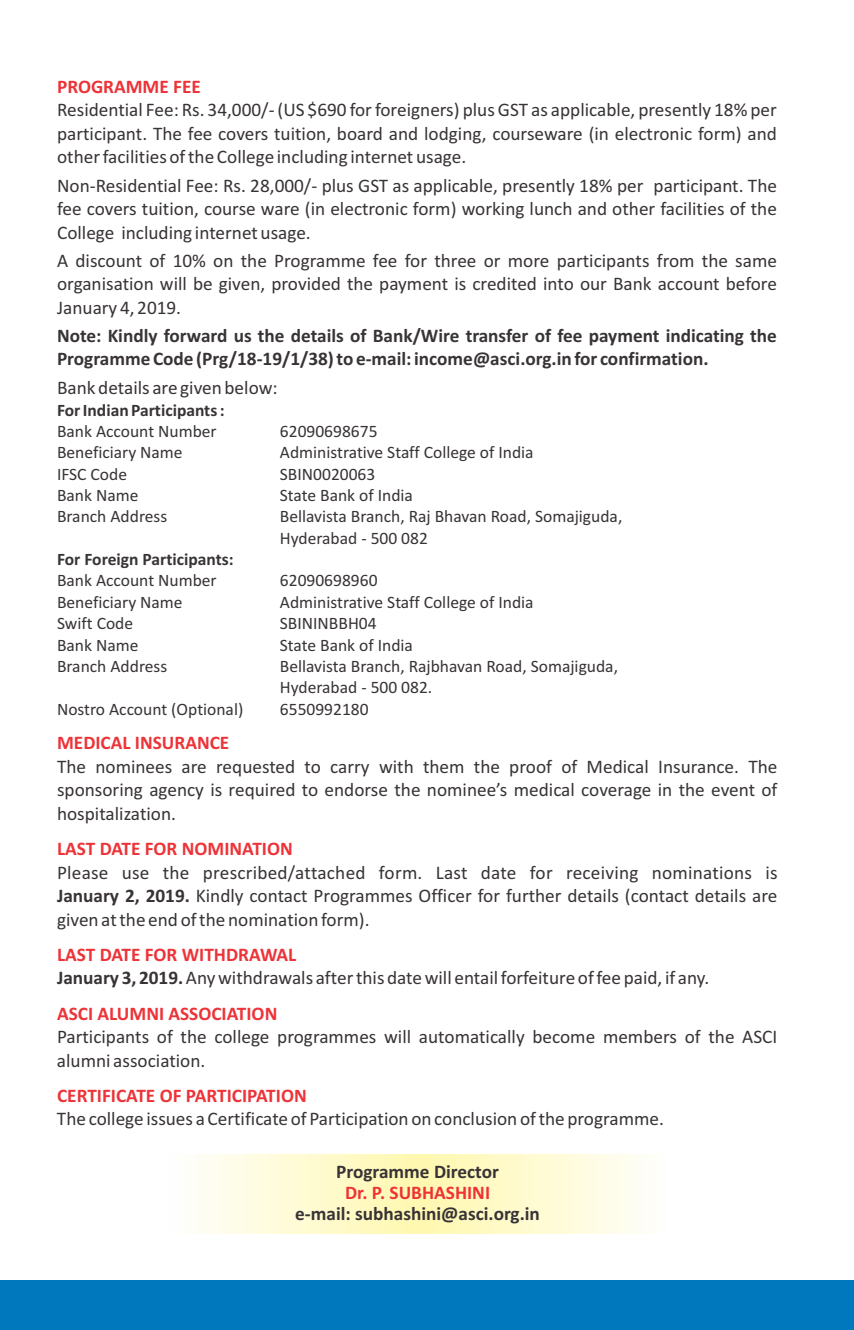
<style>
.page{position:relative;width:854px;height:1330px;background:#fff}
.page>*{position:absolute;margin:0;border:0;box-sizing:border-box;transform-origin:0 0}
.t1{font:19.25px/23.4px "Calibri";color:#383336;text-align:justify}
.t2{font:700 19.25px/42.4px "Calibri";color:#383336;text-align:center}
.t3{font:700 19.25px "Calibri";color:#ed3338}
.t4{font:17.5px/21.3px "Calibri";color:#383336}
.t5{font:700 17.5px "Calibri";color:#383336}
.s1{font-weight:700}
</style>
<div class="page">
<svg style="left:200px;top:1154px;width:440px;height:79px;background:#fefad1"></svg>
<div style="left:0;top:1280px;width:853px;height:49px;background:#0078bd"></div>
<p class="t3" style="left:57px;top:78px;width:145px">PROGRAMME FEE</p>
<p class="t1" style="left:57px;top:100px;width:721px">Residential Fee:Rs. 34,000/- (US $690 for foreigners) plus GST as applicable, presently 18% per participant. The fee covers tuition, board and lodging, courseware (in electronic form) and other facilities of the College including internet usage.</p>
<p class="t1" style="left:57px;top:175px;width:721px">Non-Residential Fee: Rs. 28,000/- plus GST as applicable, presently 18% per participant. The fee covers tuition, course ware (in electronic form) working lunch and other facilities of the College including internet usage.</p>
<p class="t1" style="left:57px;top:250px;width:721px">A discount of 10% on the Programme fee for three or more participants from the same organisation will be given, provided the payment is credited into our Bank account before January 4, 2019.</p>
<p class="t2" style="left:57px;top:325px;width:721px;line-height:23.4px;text-align:left">Note: Kindly forward us the details of Bank/Wire transfer of fee payment indicating the<br>Programme Code (Prg/18-19/1/38) to e-mail: income@asci.org.in for confirmation.</p>
<p class="t1" style="left:57px;top:377px;width:222px">Bank details are given below:</p>
<p class="t5" style="left:57px;top:402px;width:169px">For Indian Participants :</p>
<p class="t4" style="left:57px;top:422px;width:161px">Bank Account Number</p>
<p class="t4" style="left:280px;top:422px;width:99px">62090698675</p>
<p class="t4" style="left:57px;top:443px;width:127px">Beneficiary Name</p>
<p class="t4" style="left:280px;top:443px;width:255px">Administrative Staff College of India</p>
<p class="t4" style="left:57px;top:464px;width:71px">IFSC Code</p>
<p class="t4" style="left:280px;top:464px;width:97px">SBIN0020063</p>
<p class="t4" style="left:57px;top:486px;width:83px">Bank Name</p>
<p class="t4" style="left:280px;top:486px;width:134px">State Bank of India</p>
<p class="t4" style="left:57px;top:507px;width:112px">Branch Address</p>
<p class="t4" style="left:280px;top:507px;width:344px">Bellavista Branch, Raj Bhavan Road, Somajiguda,<br>Hyderabad - 500 082</p>
<p class="t5" style="left:57px;top:552px;width:178px">For Foreign Participants:</p>
<p class="t4" style="left:57px;top:571px;width:161px">Bank Account Number</p>
<p class="t4" style="left:280px;top:571px;width:99px">62090698960</p>
<p class="t4" style="left:57px;top:593px;width:127px">Beneficiary Name</p>
<p class="t4" style="left:280px;top:593px;width:255px">Administrative Staff College of India</p>
<p class="t4" style="left:57px;top:614px;width:78px">Swift Code</p>
<p class="t4" style="left:280px;top:614px;width:98px">SBININBBH04</p>
<p class="t4" style="left:57px;top:635px;width:83px">Bank Name</p>
<p class="t4" style="left:280px;top:635px;width:134px">State Bank of India</p>
<p class="t4" style="left:57px;top:657px;width:112px">Branch Address</p>
<p class="t4" style="left:280px;top:657px;width:339px">Bellavista Branch, Rajbhavan Road, Somajiguda,<br>Hyderabad - 500 082.</p>
<p class="t4" style="left:57px;top:699px;width:188px">Nostro Account (Optional)</p>
<p class="t4" style="left:280px;top:699px;width:90px">6550992180</p>
<p class="t3" style="left:57px;top:735px;width:174px">MEDICAL INSURANCE</p>
<p class="t1" style="left:57px;top:756px;width:721px">The nominees are requested to carry with them the proof of Medical Insurance. The sponsoring agency is required to endorse the nominee’s medical coverage in the event of hospitalization.</p>
<p class="t3" style="left:57px;top:840px;width:237px">LAST DATE FOR NOMINATION</p>
<p class="t1" style="left:57px;top:862px;width:721px">Please use the prescribed/attached form. Last date for receiving nominations is <span class="s1">January 2, 2019.</span> Kindly contact Programmes Officer for further details (contact details are given at the end of the nomination form).</p>
<p class="t3" style="left:57px;top:946px;width:241px">LAST DATE FOR WITHDRAWAL</p>
<p class="t1" style="left:57px;top:967px;width:653px"><span class="s1">January 3, 2019.</span> Any withdrawals after this date will entail forfeiture of fee paid, if any.</p>
<p class="t3" style="left:57px;top:1005px;width:222px">ASCI ALUMNI ASSOCIATION</p>
<p class="t1" style="left:57px;top:1026px;width:721px">Participants of the college programmes will automatically become members of the ASCI alumni association.</p>
<p class="t3" style="left:57px;top:1087px;width:251px">CERTIFICATE OF PARTICIPATION</p>
<p class="t1" style="left:57px;top:1108px;width:608px">The college issues a Certificate of Participation on conclusion of the programme.</p>
<p class="t2" style="left:295px;top:1151px;width:246px">Programme Director<br>e-mail: subhashini@asci.org.in</p>
<p class="t3" style="left:345px;top:1184px;width:146px">Dr. P. SUBHASHINI</p>
</div>
